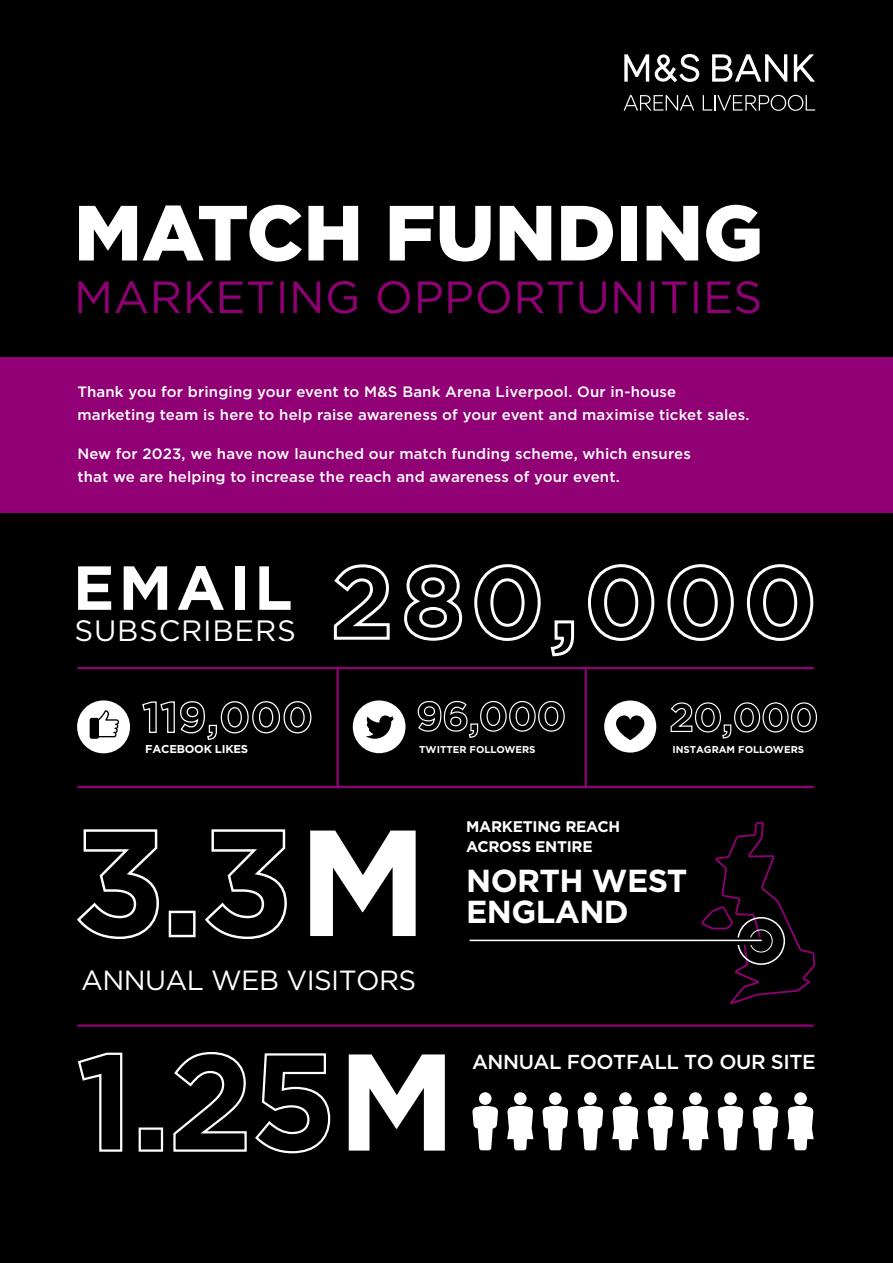
<style>
.page{position:relative;width:893px;height:1263px;background:#000}
.page>*{position:absolute;margin:0;border:0;box-sizing:border-box;transform-origin:0 0}
.t1{font:700 150.6px "Gotham";color:#fff}
.t2{font:700 137.25px "Gotham";color:#fff}
.t3{font:900 78px "Gotham";color:#fff}
.t4{font:700 62.1px "Gotham";letter-spacing:.065em;color:#fff}
.t5{font:45px "Gotham";letter-spacing:.01em;color:#910075}
.t6{font:700 31.8px/30.2px "Gotham";letter-spacing:-.02em;color:#fff}
.t7{font:29.4px "Gotham";letter-spacing:.025em;color:#fff}
.t8{font:27.75px "Gotham";letter-spacing:-.02em;color:#fff}
.t9{font:500 20.25px "Gotham";letter-spacing:-.02em;color:#fff}
.t10{font:700 15.45px/19.4px "Gotham";letter-spacing:-.02em;color:#fff}
.t11{font:500 15px/22.5px "Gotham";letter-spacing:.01em;color:#fff}
.t12{font:700 11.4px "Gotham";letter-spacing:-.02em;color:#fff}
.t13{font:700 9.9px "Gotham";color:#fff}
</style>
<div class="page">
<svg style="left:752px;top:1105px;width:26px;height:45px"></svg>
<div style="left:479px;top:1092px;width:12px;height:13px;background:#fff;border-radius:50%"></div>
<svg style="left:472px;top:1105px;width:26px;height:45px"></svg>
<div style="left:549px;top:1092px;width:13px;height:13px;background:#fff;border-radius:50%"></div>
<svg style="left:542px;top:1105px;width:26px;height:45px"></svg>
<div style="left:584px;top:1092px;width:13px;height:13px;background:#fff;border-radius:50%"></div>
<svg style="left:577px;top:1105px;width:26px;height:45px"></svg>
<div style="left:514px;top:1092px;width:13px;height:13px;background:#fff;border-radius:50%"></div>
<svg style="left:507px;top:1105px;width:26px;height:45px"></svg>
<div style="left:619px;top:1092px;width:13px;height:13px;background:#fff;border-radius:50%"></div>
<svg style="left:612px;top:1105px;width:26px;height:45px"></svg>
<div style="left:654px;top:1092px;width:13px;height:13px;background:#fff;border-radius:50%"></div>
<svg style="left:647px;top:1105px;width:26px;height:45px"></svg>
<div style="left:724px;top:1092px;width:13px;height:13px;background:#fff;border-radius:50%"></div>
<svg style="left:717px;top:1105px;width:26px;height:45px"></svg>
<div style="left:759px;top:1092px;width:13px;height:13px;background:#fff;border-radius:50%"></div>
<div style="left:689px;top:1092px;width:13px;height:13px;background:#fff;border-radius:50%"></div>
<svg style="left:682px;top:1105px;width:27px;height:45px"></svg>
<div style="left:794px;top:1092px;width:13px;height:13px;background:#fff;border-radius:50%"></div>
<svg style="left:787px;top:1105px;width:27px;height:45px"></svg>
<svg style="left:77px;top:1052px;width:46px;height:100px"></svg>
<div style="left:139px;top:1127px;width:24px;height:25px;border:2px solid #fff"></div>
<svg style="left:173px;top:1052px;width:74px;height:100px"></svg>
<svg style="left:255px;top:1053px;width:76px;height:101px"></svg>
<svg style="left:77px;top:829px;width:82px;height:111px"></svg>
<div style="left:169px;top:911px;width:27px;height:26px;border:2px solid #fff"></div>
<svg style="left:205px;top:829px;width:82px;height:111px"></svg>
<hr style="left:77px;top:1024px;width:737px;height:3px;background:#920075">
<hr style="left:77px;top:786px;width:737px;height:2px;background:#920075">
<hr style="left:77px;top:667px;width:737px;height:2px;background:#920075">
<hr style="left:336px;top:668px;width:3px;height:119px;background:#920075">
<hr style="left:585px;top:668px;width:2px;height:119px;background:#920075">
<svg style="left:142px;top:701px;width:170px;height:39px"></svg>
<svg style="left:333px;top:564px;width:57px;height:76px"></svg>
<svg style="left:404px;top:564px;width:59px;height:77px"></svg>
<svg style="left:474px;top:564px;width:67px;height:77px"></svg>
<svg style="left:550px;top:620px;width:25px;height:37px"></svg>
<svg style="left:588px;top:564px;width:67px;height:77px"></svg>
<svg style="left:667px;top:564px;width:67px;height:77px"></svg>
<svg style="left:746px;top:564px;width:68px;height:77px"></svg>
<div style="left:77px;top:700px;width:53px;height:53px;background:#fff;border-radius:50%"></div>
<div style="left:90px;top:718px;width:9px;height:21px;background:#000;border-radius:2px"></div>
<svg style="left:98px;top:710px;width:21px;height:27px"></svg>
<svg style="left:417px;top:700px;width:148px;height:38px"></svg>
<svg style="left:670px;top:702px;width:147px;height:37px"></svg>
<div style="left:353px;top:700px;width:52px;height:53px;background:#fff;border-radius:50%"></div>
<svg style="left:366px;top:715px;width:28px;height:24px"></svg>
<svg style="left:701px;top:822px;width:114px;height:182px"></svg>
<div style="left:750px;top:929px;width:23px;height:23px;border:1px solid #fff;border-radius:50%"></div>
<div style="left:737px;top:917px;width:48px;height:48px;border:2px solid #fff;border-radius:50%"></div>
<svg style="left:604px;top:700px;width:52px;height:52px"></svg>
<svg style="left:478px;top:937px;width:288px;height:8px"></svg>
<hr style="left:470px;top:940px;width:292px;height:1px;background:#fff">
<div style="left:0;top:357px;width:893px;height:155px;background:#910075"></div>
<svg style="left:624px;top:54px;width:75px;height:28px"></svg>
<svg style="left:712px;top:54px;width:75px;height:28px"></svg>
<svg style="left:794px;top:54px;width:21px;height:28px"></svg>
<svg style="left:624px;top:95px;width:70px;height:16px"></svg>
<svg style="left:703px;top:95px;width:112px;height:16px"></svg>
<h3 class="t3" style="left:74px;top:188px;width:690px">MATCH FUNDING</h3>
<h3 class="t5" style="left:74px;top:272px;width:690px">MARKETING OPPORTUNITIES</h3>
<p class="t11" style="left:77px;top:380px;width:673px">Thank you for bringing your event to M&amp;S Bank Arena Liverpool. Our in-house marketing team is here to help raise awareness of your event and maximise ticket sales.</p>
<p class="t11" style="left:77px;top:442px;width:615px">New for 2023, we have now launched our match funding scheme, which ensures that we are helping to increase the reach and awareness of your event.</p>
<h3 class="t4" style="left:73px;top:547px;width:221px">EMAIL</h3>
<h3 class="t7" style="left:75px;top:614px;width:223px">SUBSCRIBERS</h3>
<p class="t12" style="left:145px;top:742px;width:104px">FACEBOOK LIKES</p>
<p class="t13" style="left:419px;top:743px;width:118px">TWITTER FOLLOWERS</p>
<p class="t13" style="left:672px;top:743px;width:133px">INSTAGRAM FOLLOWERS</p>
<h1 class="t1" style="left:298px;top:783px;width:132px">M</h1>
<p class="t10" style="left:466px;top:817px;width:155px">MARKETING REACH<br>ACROSS ENTIRE</p>
<h3 class="t6" style="left:466px;top:866px;width:223px">NORTH WEST<br>ENGLAND</h3>
<h3 class="t8" style="left:81px;top:965px;width:337px">ANNUAL WEB VISITORS</h3>
<h2 class="t2" style="left:337px;top:1011px;width:121px">M</h2>
<h3 class="t9" style="left:472px;top:1048px;width:345px">ANNUAL FOOTFALL TO OUR SITE</h3>
</div>
